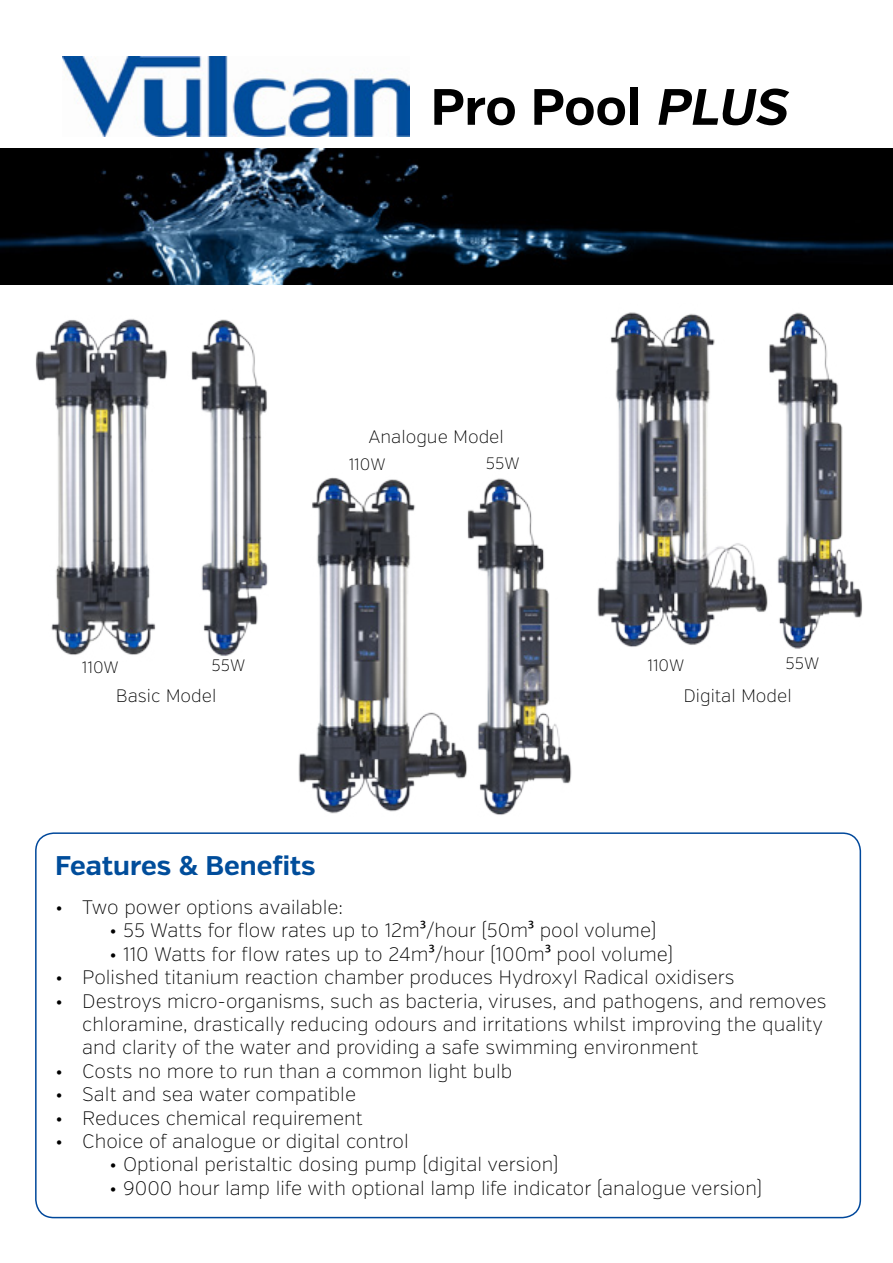
<style>
.page{position:relative;width:893px;height:1263px;background:#fff}
.page>*{position:absolute;margin:0;border:0;box-sizing:border-box;transform-origin:0 0}
.t1{font:700 51px "Verb";color:#000}
.t2{font:700 27px "Verb";color:#004d9b}
.t3{font:200 19.5px/23.4px "Verb";color:#000}
.t4{font:200 18px "Verb";color:#000}
.t5{font:200 16.5px "Verb";color:#000}
.s1{font-style:italic}
.s2{font-family:"Myriad Pro";font-weight:400}
</style>
<div class="page">
<img style="left:63px;top:56px;width:346px;height:80px">
<div style="left:35px;top:832px;width:826px;height:386px;border:2px solid #00489b;border-radius:18px"></div>
<img style="left:298px;top:477px;width:118px;height:337px">
<img style="left:772px;top:312px;width:91px;height:337px">
<img style="left:597px;top:312px;width:175px;height:335px">
<img style="left:416px;top:478px;width:156px;height:337px">
<img style="left:35px;top:319px;width:103px;height:336px">
<img style="left:138px;top:319px;width:169px;height:351px">
<img style="left:0;top:149px;width:893px;height:136px">
<h1 class="t1" style="left:431px;top:76px;width:368px">Pro Pool <span class="s1">PLUS</span></h1>
<p class="t4" style="left:368px;top:426px;width:137px">Analogue Model</p>
<p class="t5" style="left:82px;top:657px;width:39px">110W</p>
<p class="t5" style="left:212px;top:655px;width:35px">55W</p>
<p class="t4" style="left:116px;top:685px;width:102px">Basic Model</p>
<p class="t5" style="left:349px;top:455px;width:39px">110W</p>
<p class="t5" style="left:486px;top:454px;width:35px">55W</p>
<p class="t5" style="left:647px;top:655px;width:39px">110W</p>
<p class="t5" style="left:786px;top:653px;width:35px">55W</p>
<p class="t4" style="left:684px;top:685px;width:110px">Digital Model</p>
<h2 class="t2" style="left:55px;top:849px;width:262px">Features &amp; Benefits</h2>
<p class="t3" style="left:55px;top:896px;width:289px">• Two power options available:</p>
<p class="t3" style="left:109px;top:919px;width:549px">• 55 Watts for flow rates up to 12m<span class="s2">3</span>/hour (50m<span class="s2">3</span> pool volume)</p>
<p class="t3" style="left:109px;top:943px;width:565px">• 110 Watts for flow rates up to 24m<span class="s2">3</span>/hour (100m<span class="s2">3</span> pool volume)</p>
<p class="t3" style="left:55px;top:966px;width:681px">• Polished titanium reaction chamber produces Hydroxyl Radical oxidisers</p>
<p class="t3" style="left:82px;top:989px;width:746px;text-indent:-27px">• Destroys micro-organisms, such as bacteria, viruses, and pathogens, and removes chloramine, drastically reducing odours and irritations whilst improving the quality and clarity of the water and providing a safe swimming environment</p>
<p class="t3" style="left:55px;top:1060px;width:458px">• Costs no more to run than a common light bulb</p>
<p class="t3" style="left:55px;top:1083px;width:302px">• Salt and sea water compatible</p>
<p class="t3" style="left:55px;top:1106px;width:309px">• Reduces chemical requirement</p>
<p class="t3" style="left:55px;top:1130px;width:355px">• Choice of analogue or digital control</p>
<p class="t3" style="left:109px;top:1153px;width:451px">• Optional peristaltic dosing pump (digital version)</p>
<p class="t3" style="left:109px;top:1177px;width:655px">• 9000 hour lamp life with optional lamp life indicator (analogue version)</p>
</div>
